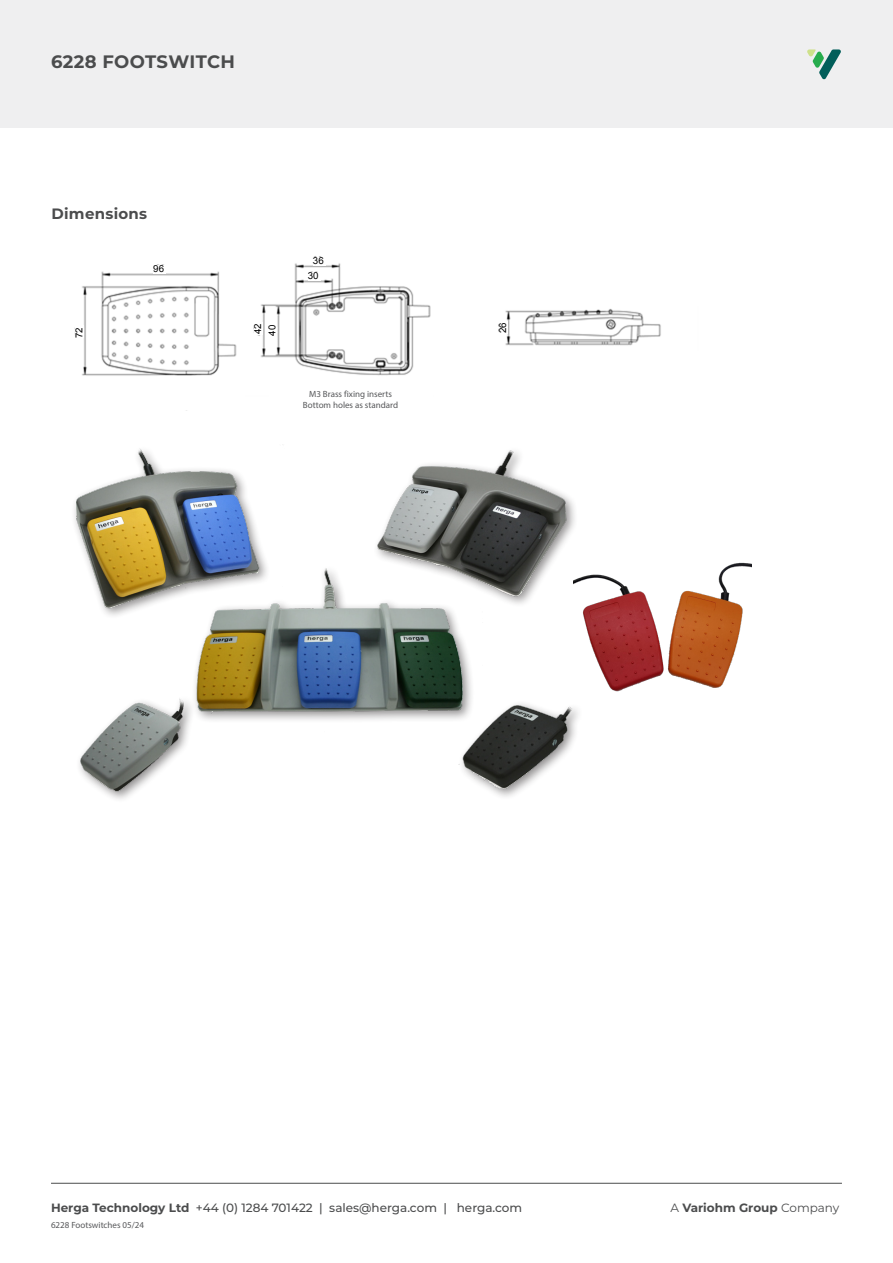
<style>
.page{position:relative;width:893px;height:1263px;background:#fff}
.page>*{position:absolute;margin:0;border:0;box-sizing:border-box;transform-origin:0 0}
.t1{font:700 18px "Montserrat";letter-spacing:.02em;color:#4b4c4d}
.body_copy{font:700 15px "Montserrat";letter-spacing:.02em;color:#4b4c4d}
.t2{font:500 12px "Montserrat";color:#4b4c4d}
.t3{font:700 12px "Montserrat";color:#4b4c4d}
.t4{font:9.75px/15.3px "Arial";color:#000;text-align:center}
.Herga_Table_Text{font:9px "Myriad Pro";color:#57585a}
.s1{font-weight:700}
.s2{font-weight:400}
</style>
<div class="page">
<div style="left:0;top:0;width:893px;height:128px;background:#efeff0"></div>
<svg style="left:807px;top:49px;width:34px;height:31px"></svg>
<hr style="left:51px;top:1183px;width:791px;height:1px;background:#4b4c4d">
<img style="left:74px;top:264px;width:163px;height:112px">
<img style="left:253px;top:256px;width:178px;height:120px">
<div style="left:313px;top:257px;width:13px;height:8px;background:#fff"></div>
<div style="left:308px;top:272px;width:12px;height:9px;background:#fff"></div>
<div style="left:153px;top:265px;width:13px;height:9px;background:#fff"></div>
<div style="left:76px;top:325px;width:8px;height:13px;background:#fff"></div>
<div style="left:254px;top:322px;width:9px;height:12px;background:#fff"></div>
<div style="left:269px;top:323px;width:8px;height:13px;background:#fff"></div>
<img style="left:498px;top:308px;width:163px;height:38px">
<div style="left:499px;top:321px;width:9px;height:12px;background:#fff"></div>
<img style="left:77px;top:448px;width:499px;height:351px">
<img style="left:573px;top:563px;width:179px;height:137px">
<h1 class="t1" style="left:51px;top:49px;width:186px">6228 FOOTSWITCH</h1>
<p class="body_copy" style="left:51px;top:202px;width:97px">Dimensions</p>
<p class="t4" style="left:153px;top:261px;width:12px">96</p>
<p class="t4" style="left:308px;top:253px;width:18px">36<br>30</p>
<p class="t4" style="left:72px;top:338px;width:12px;rotate:-90deg">72</p>
<p class="t4" style="left:251px;top:336px;width:13px;line-height:14.2px;text-align:left;rotate:-90deg">42<br>40</p>
<p class="t4" style="left:495px;top:333px;width:12px;rotate:-90deg">26</p>
<p class="Herga_Table_Text" style="left:309px;top:389px;width:84px">M3 Brass fixing inserts</p>
<p class="Herga_Table_Text" style="left:303px;top:400px;width:97px">Bottom holes as standard</p>
<h3 class="t2" style="left:51px;top:1200px;width:473px"><span class="s1">Herga Technology Ltd</span> +44 (0) 1284 701422 | sales@herga.com | herga.com</h3>
<h3 class="t3" style="left:670px;top:1199px;width:170px"><span class="s2">A</span> Variohm Group <span class="s2">Company</span></h3>
<p class="Herga_Table_Text" style="left:51px;top:1220px;width:95px">6228 Footswitches 05/24</p>
</div>
